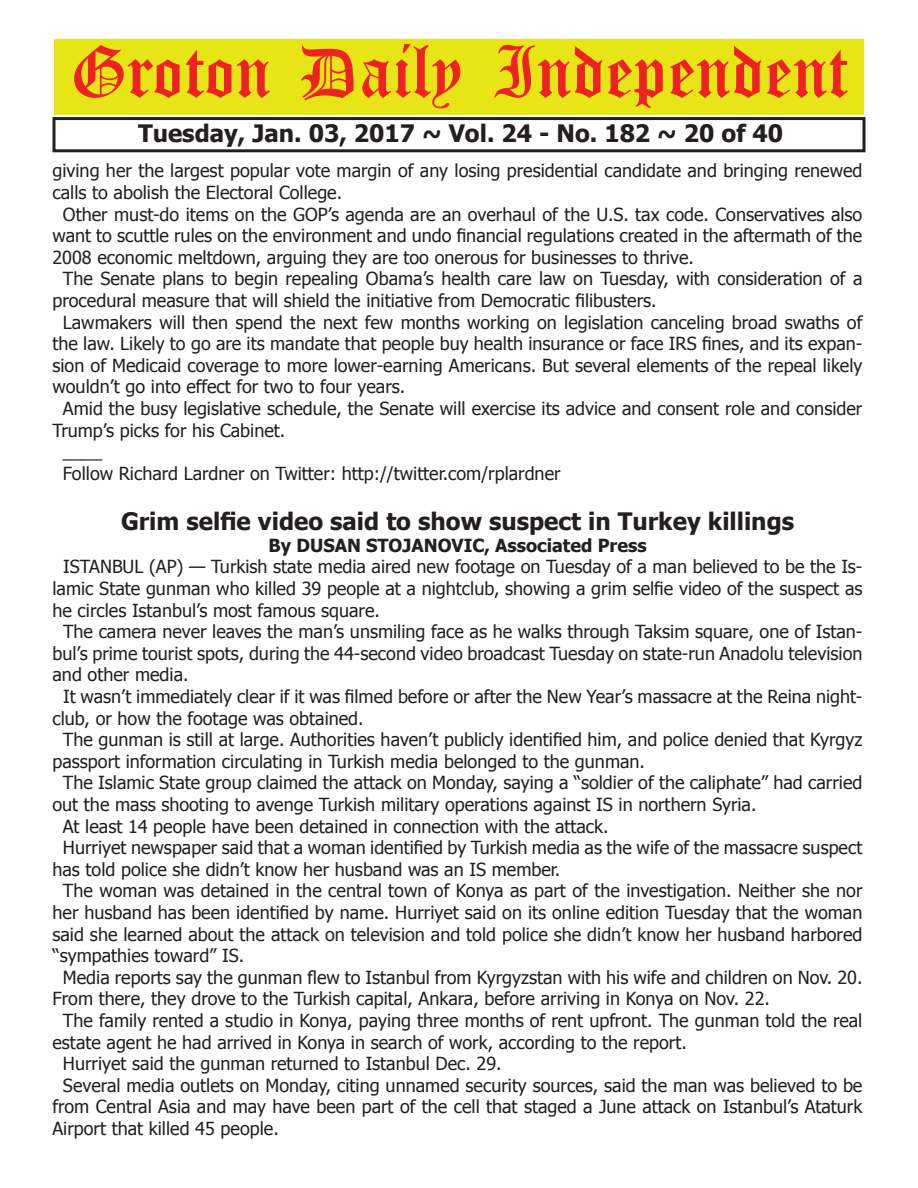
<style>
.page{position:relative;width:918px;height:1188px;background:#fff}
.page>*{position:absolute;margin:0;border:0;box-sizing:border-box;transform-origin:0 0}
.t1{font:54px "Old English Five";color:#ee2123}
.t2{font:700 24px "Tahoma";color:#231f20}
.t3{font:18px "Tahoma";color:#231f20}
.t4{font:700 18px "Tahoma";color:#231f20}
</style>
<div class="page">
<div style="left:52px;top:117px;width:814px;height:35px;border:3px solid #231f20"></div>
<div style="left:54px;top:40px;width:810px;height:75px;background:#e7e515"></div>
<h1 class="t1" style="left:70px;top:47px;width:779px">Groton Daily Independent</h1>
<h2 class="t2" style="left:138px;top:116px;width:647px">Tuesday, Jan. 03, 2017 ~ Vol. 24 - No. 182 ~ 20 of 40</h2>
<p class="t3" style="left:52px;top:159px;width:811px">giving her the largest popular vote margin of any losing presidential candidate and bringing renewed</p>
<p class="t3" style="left:52px;top:180px;width:291px">calls to abolish the Electoral College.</p>
<p class="t3" style="left:63px;top:202px;width:801px">Other must-do items on the GOP’s agenda are an overhaul of the U.S. tax code. Conservatives also</p>
<p class="t3" style="left:52px;top:224px;width:811px">want to scuttle rules on the environment and undo financial regulations created in the aftermath of the</p>
<p class="t3" style="left:52px;top:245px;width:643px">2008 economic meltdown, arguing they are too onerous for businesses to thrive.</p>
<p class="t3" style="left:63px;top:267px;width:801px">The Senate plans to begin repealing Obama’s health care law on Tuesday, with consideration of a</p>
<p class="t3" style="left:52px;top:288px;width:606px">procedural measure that will shield the initiative from Democratic filibusters.</p>
<p class="t3" style="left:63px;top:310px;width:801px">Lawmakers will then spend the next few months working on legislation canceling broad swaths of</p>
<p class="t3" style="left:52px;top:332px;width:811px">the law. Likely to go are its mandate that people buy health insurance or face IRS fines, and its expan-</p>
<p class="t3" style="left:52px;top:353px;width:811px">sion of Medicaid coverage to more lower-earning Americans. But several elements of the repeal likely</p>
<p class="t3" style="left:52px;top:375px;width:354px">wouldn’t go into effect for two to four years.</p>
<p class="t3" style="left:63px;top:396px;width:801px">Amid the busy legislative schedule, the Senate will exercise its advice and consent role and consider</p>
<p class="t3" style="left:52px;top:418px;width:234px">Trump’s picks for his Cabinet.</p>
<p class="t3" style="left:63px;top:440px;width:41px">____</p>
<p class="t3" style="left:63px;top:461px;width:499px">Follow Richard Lardner on Twitter: http://twitter.com/rplardner</p>
<h2 class="t2" style="left:121px;top:505px;width:675px">Grim selfie video said to show suspect in Turkey killings</h2>
<p class="t4" style="left:268px;top:533px;width:380px">By DUSAN STOJANOVIC, Associated Press</p>
<p class="t3" style="left:63px;top:555px;width:801px">ISTANBUL (AP) — Turkish state media aired new footage on Tuesday of a man believed to be the Is-</p>
<p class="t3" style="left:53px;top:576px;width:811px">lamic State gunman who killed 39 people at a nightclub, showing a grim selfie video of the suspect as</p>
<p class="t3" style="left:53px;top:598px;width:329px">he circles Istanbul’s most famous square.</p>
<p class="t3" style="left:63px;top:620px;width:801px">The camera never leaves the man’s unsmiling face as he walks through Taksim square, one of Istan-</p>
<p class="t3" style="left:53px;top:641px;width:812px">bul’s prime tourist spots, during the 44-second video broadcast Tuesday on state-run Anadolu television</p>
<p class="t3" style="left:53px;top:663px;width:138px">and other media.</p>
<p class="t3" style="left:63px;top:684px;width:801px">It wasn’t immediately clear if it was filmed before or after the New Year’s massacre at the Reina night-</p>
<p class="t3" style="left:52px;top:706px;width:313px">club, or how the footage was obtained.</p>
<p class="t3" style="left:63px;top:728px;width:801px">The gunman is still at large. Authorities haven’t publicly identified him, and police denied that Kyrgyz</p>
<p class="t3" style="left:52px;top:749px;width:594px">passport information circulating in Turkish media belonged to the gunman.</p>
<p class="t3" style="left:63px;top:771px;width:801px">The Islamic State group claimed the attack on Monday, saying a “soldier of the caliphate” had carried</p>
<p class="t3" style="left:52px;top:792px;width:706px">out the mass shooting to avenge Turkish military operations against IS in northern Syria.</p>
<p class="t3" style="left:63px;top:814px;width:547px">At least 14 people have been detained in connection with the attack.</p>
<p class="t3" style="left:63px;top:836px;width:801px">Hurriyet newspaper said that a woman identified by Turkish media as the wife of the massacre suspect</p>
<p class="t3" style="left:52px;top:857px;width:509px">has told police she didn’t know her husband was an IS member.</p>
<p class="t3" style="left:63px;top:879px;width:801px">The woman was detained in the central town of Konya as part of the investigation. Neither she nor</p>
<p class="t3" style="left:52px;top:900px;width:811px">her husband has been identified by name. Hurriyet said on its online edition Tuesday that the woman</p>
<p class="t3" style="left:52px;top:922px;width:811px">said she learned about the attack on television and told police she didn’t know her husband harbored</p>
<p class="t3" style="left:52px;top:944px;width:193px">“sympathies toward” IS.</p>
<p class="t3" style="left:63px;top:965px;width:801px">Media reports say the gunman flew to Istanbul from Kyrgyzstan with his wife and children on Nov. 20.</p>
<p class="t3" style="left:52px;top:987px;width:719px">From there, they drove to the Turkish capital, Ankara, before arriving in Konya on Nov. 22.</p>
<p class="t3" style="left:63px;top:1008px;width:801px">The family rented a studio in Konya, paying three months of rent upfront. The gunman told the real</p>
<p class="t3" style="left:52px;top:1030px;width:636px">estate agent he had arrived in Konya in search of work, according to the report.</p>
<p class="t3" style="left:63px;top:1052px;width:440px">Hurriyet said the gunman returned to Istanbul Dec. 29.</p>
<p class="t3" style="left:63px;top:1073px;width:801px">Several media outlets on Monday, citing unnamed security sources, said the man was believed to be</p>
<p class="t3" style="left:52px;top:1095px;width:811px">from Central Asia and may have been part of the cell that staged a June attack on Istanbul’s Ataturk</p>
<p class="t3" style="left:52px;top:1116px;width:228px">Airport that killed 45 people.</p>
</div>
